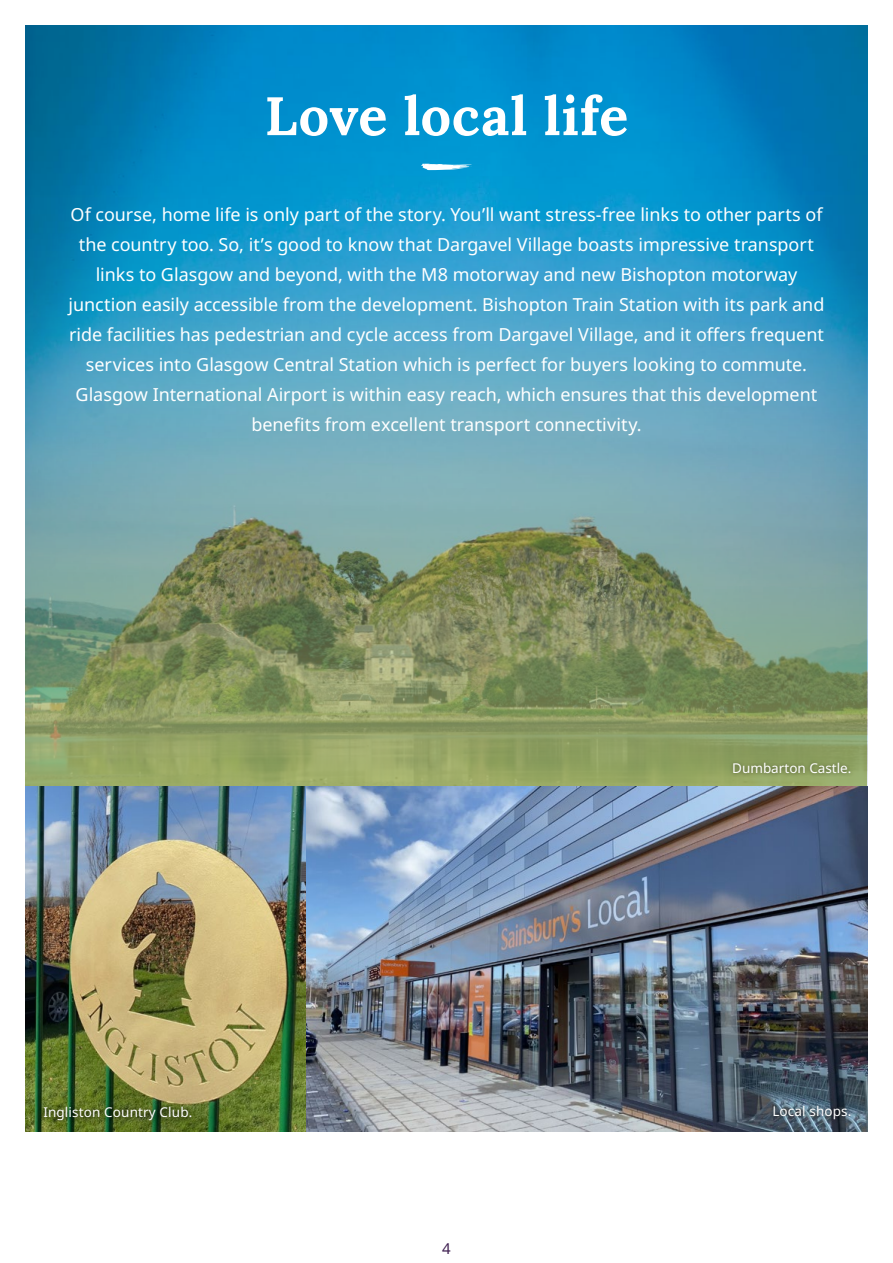
<style>
.page{position:relative;width:893px;height:1263px;background:#fff}
.page>*{position:absolute;margin:0;border:0;box-sizing:border-box;transform-origin:0 0}
.t1{font:700 54px "Lora";letter-spacing:.01em;color:#fff}
.t2{font:18px/30px "Noto Sans";letter-spacing:-.005em;color:#fff;text-align:center}
.t3{font:15px "Noto Sans";color:#3e1e50}
.t4{font:13.5px "Noto Sans";letter-spacing:.01em;color:#fff}
</style>
<div class="page">
<img style="left:26px;top:26px;width:841px;height:761px">
<img style="left:26px;top:787px;width:280px;height:344px">
<div style="left:729px;top:759px;width:125px;height:18px;background:#000;opacity:.41"></div>
<svg style="left:421px;top:164px;width:51px;height:6px"></svg>
<img style="left:306px;top:787px;width:561px;height:344px">
<div style="left:770px;top:1102px;width:84px;height:21px;background:#000;opacity:.68"></div>
<div style="left:38px;top:1102px;width:159px;height:24px;background:#000;opacity:.86"></div>
<h1 class="t1" style="left:265px;top:75px;width:365px">Love local life</h1>
<p class="t2" style="left:69px;top:200px;width:757px">Of course, home life is only part of the story. You’ll want stress-free links to other parts of the country too. So, it’s good to know that Dargavel Village boasts impressive transport links to Glasgow and beyond, with the M8 motorway and new Bishopton motorway junction easily accessible from the development. Bishopton Train Station with its park and ride facilities has pedestrian and cycle access from Dargavel Village, and it offers frequent services into Glasgow Central Station which is perfect for buyers looking to commute.<br>Glasgow International Airport is within easy reach, which ensures that this development benefits from excellent transport connectivity.</p>
<p class="t4" style="left:732px;top:759px;width:121px">Dumbarton Castle.</p>
<p class="t4" style="left:43px;top:1103px;width:151px">Ingliston Country Club.</p>
<p class="t4" style="left:772px;top:1102px;width:81px">Local shops.</p>
<p class="t3" style="left:442px;top:1237px;width:10px">4</p>
</div>
